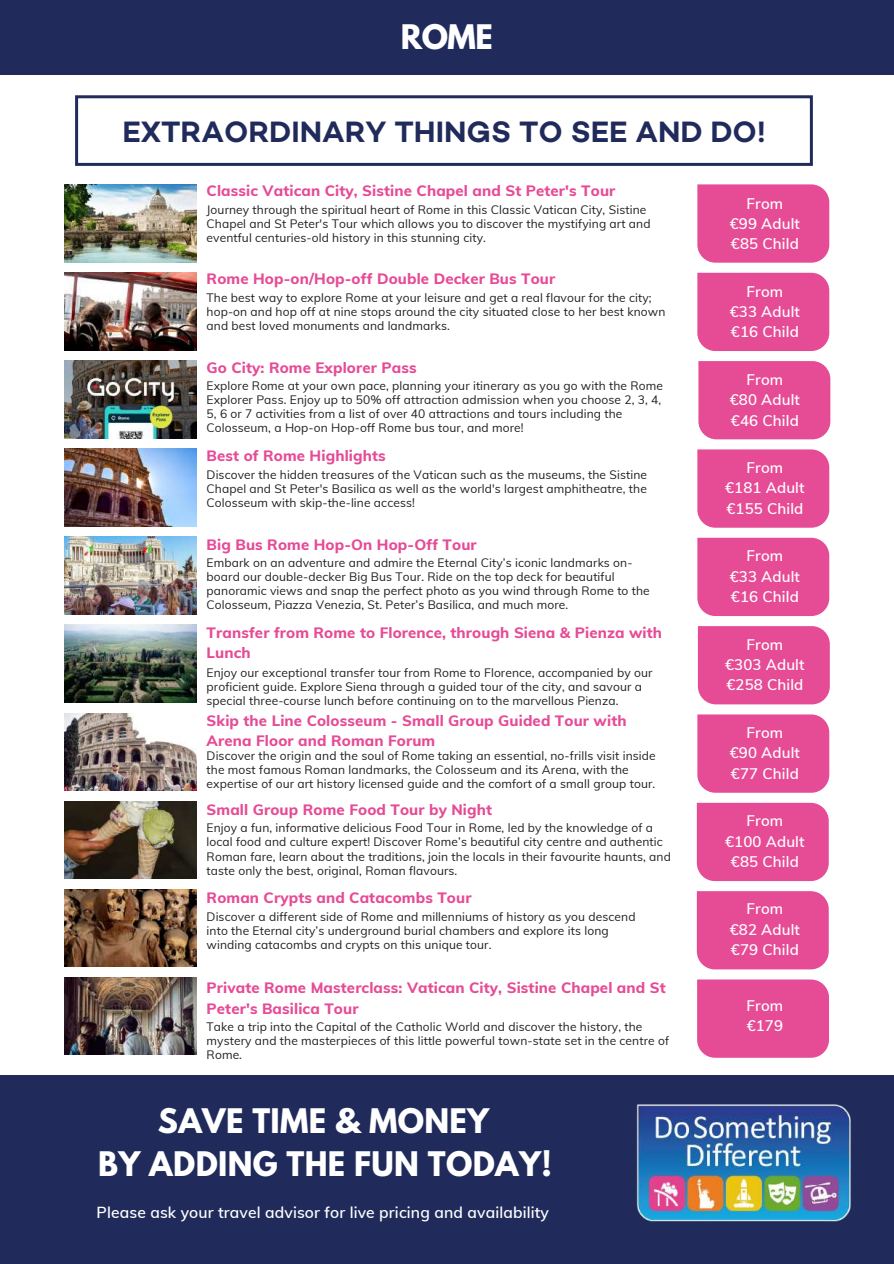
<style>
.page{position:relative;width:894px;height:1264px;background:#fff}
.page>*{position:absolute;margin:0;border:0;box-sizing:border-box;transform-origin:0 0}
.t1{font:700 30px/42.8px "League Spartan";letter-spacing:.01em;color:#fff;text-align:center}
.t2{font:600 30px "Campton";color:#202b5b}
.t3{font:600 15.6px "Muli";letter-spacing:.01em;color:#fff}
.t4{font:800 15px/20.2px "Muli";letter-spacing:.01em;color:#e64b95}
.t5{font:600 15px/20.2px "Muli";letter-spacing:.01em;color:#fff;text-align:center}
.t6{font:12px/14px "Muli";letter-spacing:.01em;color:#231f20}
</style>
<div class="page">
<div style="left:0;top:0;width:893px;height:74px;background:#202b5b"></div>
<div style="left:0;top:1074px;width:893px;height:189px;background:#202b5b"></div>
<svg style="left:75px;top:95px;width:737px;height:71px"></svg>
<div style="left:697px;top:184px;width:132px;height:79px;background:#e64b95"></div>
<div style="left:697px;top:273px;width:132px;height:78px;background:#e64b95"></div>
<div style="left:698px;top:361px;width:132px;height:78px;background:#e64b95"></div>
<div style="left:697px;top:449px;width:132px;height:78px;background:#e64b95"></div>
<div style="left:697px;top:538px;width:132px;height:78px;background:#e64b95"></div>
<div style="left:697px;top:626px;width:132px;height:78px;background:#e64b95"></div>
<div style="left:697px;top:714px;width:132px;height:78px;background:#e64b95"></div>
<div style="left:696px;top:802px;width:132px;height:79px;background:#e64b95"></div>
<div style="left:696px;top:891px;width:132px;height:78px;background:#e64b95"></div>
<div style="left:697px;top:979px;width:131px;height:78px;background:#e64b95"></div>
<img style="left:65px;top:184px;width:131px;height:78px">
<img style="left:636px;top:1104px;width:215px;height:118px">
<img style="left:65px;top:272px;width:131px;height:78px">
<img style="left:65px;top:360px;width:131px;height:78px">
<img style="left:65px;top:448px;width:131px;height:78px">
<img style="left:65px;top:537px;width:131px;height:77px">
<img style="left:65px;top:625px;width:131px;height:77px">
<img style="left:65px;top:713px;width:131px;height:77px">
<img style="left:65px;top:801px;width:131px;height:77px">
<img style="left:65px;top:889px;width:131px;height:77px">
<img style="left:65px;top:977px;width:131px;height:77px">
<h1 class="t1" style="left:401px;top:20px;width:93px">ROME</h1>
<h1 class="t2" style="left:122px;top:113px;width:644px">EXTRAORDINARY THINGS TO SEE AND DO!</h1>
<p class="t4" style="left:206px;top:180px;width:410px">Classic Vatican City, Sistine Chapel and St Peter's Tour</p>
<p class="t6" style="left:206px;top:202px;width:445px">Journey through the spiritual heart of Rome in this Classic Vatican City, Sistine<br>Chapel and St Peter's Tour which allows you to discover the mystifying art and eventful centuries-old history in this stunning city.</p>
<p class="t4" style="left:206px;top:269px;width:350px">Rome Hop-on/Hop-off Double Decker Bus Tour</p>
<p class="t6" style="left:206px;top:291px;width:460px">The best way to explore Rome at your leisure and get a real flavour for the city; hop-on and hop off at nine stops around the city situated close to her best known and best loved monuments and landmarks.</p>
<p class="t4" style="left:206px;top:357px;width:211px">Go City: Rome Explorer Pass</p>
<p class="t6" style="left:206px;top:379px;width:458px">Explore Rome at your own pace, planning your itinerary as you go with the Rome Explorer Pass. Enjoy up to 50% off attraction admission when you choose 2, 3, 4, 5, 6 or 7 activities from a list of over 40 attractions and tours including the Colosseum, a Hop-on Hop-off Rome bus tour, and more!</p>
<p class="t4" style="left:206px;top:445px;width:181px">Best of Rome Highlights</p>
<p class="t6" style="left:206px;top:467px;width:442px;text-align:justify">Discover the hidden treasures of the Vatican such as the museums, the Sistine Chapel and St Peter's Basilica as well as the world's largest amphitheatre, the Colosseum with skip-the-line access!</p>
<p class="t4" style="left:206px;top:533px;width:271px">Big Bus Rome Hop-On Hop-Off Tour</p>
<p class="t6" style="left:206px;top:556px;width:444px">Embark on an adventure and admire the Eternal City’s iconic landmarks on&shy;board our double-decker Big Bus Tour. Ride on the top deck for beautiful panoramic views and snap the perfect photo as you wind through Rome to the Colosseum, Piazza Venezia, St. Peter’s Basilica, and much more.</p>
<p class="t4" style="left:206px;top:622px;width:457px">Transfer from Rome to Florence, through Siena &amp; Pienza with<br>Lunch</p>
<p class="t6" style="left:206px;top:665px;width:447px">Enjoy our exceptional transfer tour from Rome to Florence, accompanied by our proficient guide. Explore Siena through a guided tour of the city, and savour a special three-course lunch before continuing on to the marvellous Pienza.</p>
<p class="t4" style="left:206px;top:710px;width:421px">Skip the Line Colosseum - Small Group Guided Tour with<br>Arena Floor and Roman Forum</p>
<p class="t6" style="left:206px;top:748px;width:450px">Discover the origin and the soul of Rome taking an essential, no-frills visit inside the most famous Roman landmarks, the Colosseum and its Arena, with the expertise of our art history licensed guide and the comfort of a small group tour.</p>
<p class="t4" style="left:206px;top:798px;width:287px">Small Group Rome Food Tour by Night</p>
<p class="t6" style="left:206px;top:821px;width:465px">Enjoy a fun, informative delicious Food Tour in Rome, led by the knowledge of a local food and culture expert! Discover Rome’s beautiful city centre and authentic Roman fare, learn about the traditions, join the locals in their favourite haunts, and taste only the best, original, Roman flavours.</p>
<p class="t4" style="left:206px;top:887px;width:266px">Roman Crypts and Catacombs Tour</p>
<p class="t6" style="left:206px;top:909px;width:430px">Discover a different side of Rome and millenniums of history as you descend into the Eternal city’s underground burial chambers and explore its long winding catacombs and crypts on this unique tour.</p>
<p class="t4" style="left:206px;top:977px;width:460px">Private Rome Masterclass: Vatican City, Sistine Chapel and St<br>Peter's Basilica Tour</p>
<p class="t6" style="left:206px;top:1019px;width:464px">Take a trip into the Capital of the Catholic World and discover the history, the mystery and the masterpieces of this little powerful town-state set in the centre of<br>Rome.</p>
<h1 class="t1" style="left:98px;top:1103px;width:455px">SAVE TIME &amp; MONEY<br>BY ADDING THE FUN TODAY!</h1>
<h2 class="t3" style="left:97px;top:1202px;width:453px">Please ask your travel advisor for live pricing and availability</h2>
<p class="t5" style="left:729px;top:193px;width:72px">From<br>€99 Adult €85 Child</p>
<p class="t5" style="left:729px;top:281px;width:72px">From<br>€33 Adult €16 Child</p>
<p class="t5" style="left:729px;top:369px;width:72px">From<br>€80 Adult €46 Child</p>
<p class="t5" style="left:725px;top:457px;width:81px">From<br>€181 Adult €155 Child</p>
<p class="t5" style="left:729px;top:545px;width:72px">From<br>€33 Adult €16 Child</p>
<p class="t5" style="left:725px;top:634px;width:81px">From<br>€303 Adult €258 Child</p>
<p class="t5" style="left:729px;top:722px;width:72px">From<br>€90 Adult €77 Child</p>
<p class="t5" style="left:725px;top:810px;width:81px">From<br>€100 Adult €85 Child</p>
<p class="t5" style="left:729px;top:898px;width:72px">From<br>€82 Adult €79 Child</p>
<p class="t5" style="left:746px;top:995px;width:38px;text-align:left">From €179</p>
</div>
